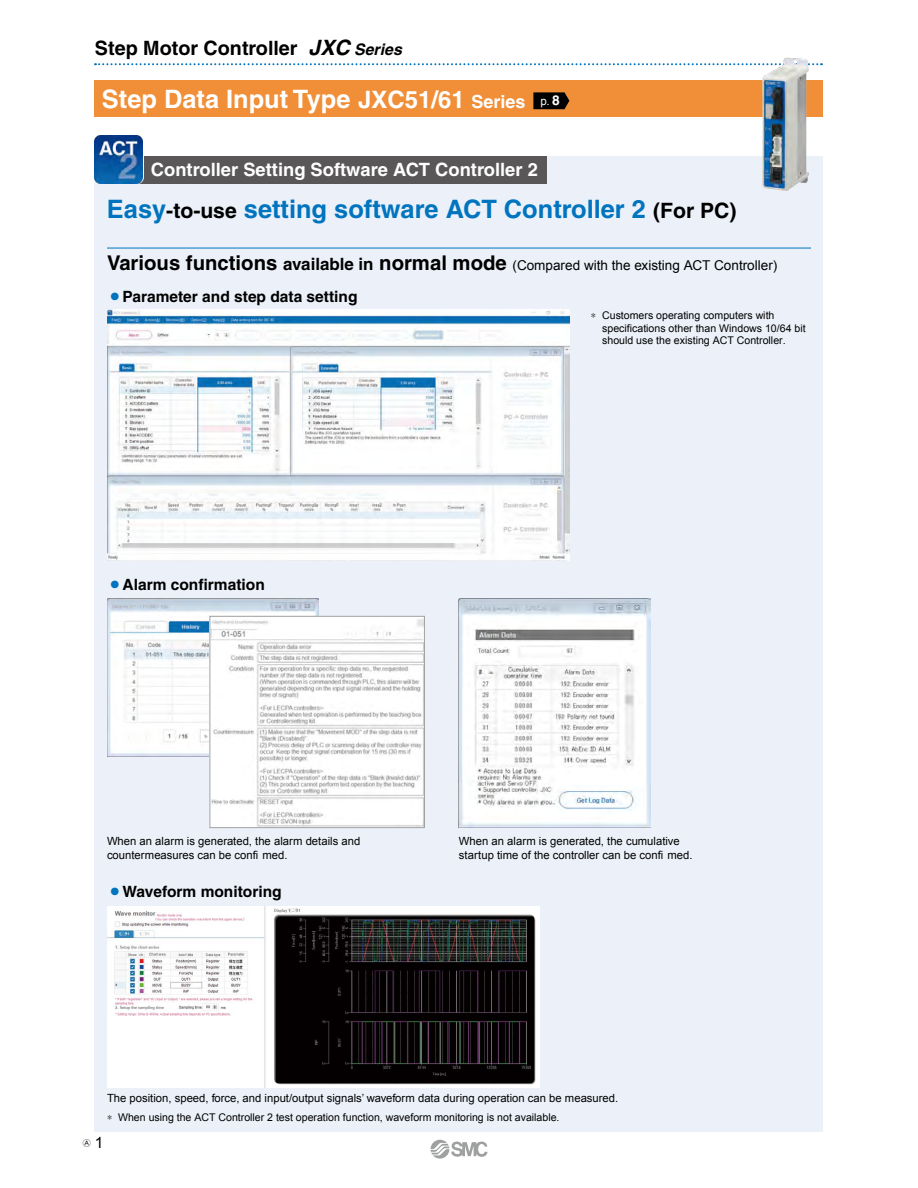
<style>
.page{position:relative;width:918px;height:1188px;background:#fff}
.page>*{position:absolute;margin:0;border:0;box-sizing:border-box;transform-origin:0 0}
.t1{font:700 25.35px "Helvetica";color:#0074be}
.t2{font:700 25.35px "Helvetica";color:#fff}
.t3{font:700 19.8px "Helvetica";color:#000}
.t4{font:700 18.3px "Helvetica";color:#fff}
.t5{font:700 15.45px "Helvetica";color:#000}
.t6{font:15.45px "Arial";color:#000}
.t7{font:13.5px "Arial";color:#000}
.t8{font:11.55px "Arial";color:#fff}
.t9{font:11.25px/14.1px "Arial";color:#000}
.t10{font:10.65px/12.8px "Arial";color:#000}
.t11{font:7.95px "Gthfr Alpha";color:#000}
.s1{font-style:italic;font-size:21.15px}
.s2{font-style:italic;font-size:15.9px}
.s3{font-size:24px}
.s4{font-size:18px}
.s5{font-family:"Helvetica";font-weight:700;font-size:13.65px}
.s6{font-size:21.15px;color:#000}
.s7{font-family:"Helvetica";font-weight:700;font-size:20.25px}
.s8{font-family:"Helvetica";font-weight:700;font-size:16.95px}
.s9{color:#0074be}
</style>
<div class="page">
<svg style="left:95px;top:63px;width:727px;height:2px"></svg>
<div style="left:95px;top:80px;width:728px;height:36px;background:#f18e38"></div>
<div style="left:95px;top:156px;width:728px;height:976px;background:#ecf1f9"></div>
<img style="left:107px;top:599px;width:211px;height:158px">
<img style="left:212px;top:618px;width:211px;height:208px">
<div style="left:210px;top:616px;width:215px;height:212px;border:1px solid #9fa0a0"></div>
<img style="left:459px;top:599px;width:191px;height:229px">
<img style="left:107px;top:310px;width:463px;height:251px">
<img style="left:107px;top:907px;width:433px;height:180px">
<div style="left:135px;top:156px;width:412px;height:27px;background:#595757"></div>
<hr style="left:107px;top:248px;width:704px;height:1px;background:#0074be">
<svg style="left:533px;top:92px;width:36px;height:17px"></svg>
<img style="left:762px;top:58px;width:47px;height:133px">
<svg style="left:94px;top:138px;width:50px;height:46px"></svg>
<img style="left:95px;top:135px;width:48px;height:48px">
<svg style="left:431px;top:1140px;width:56px;height:19px"></svg>
<h2 class="t3" style="left:95px;top:36px;width:308px">Step Motor Controller <span class="s1">JXC</span> <span class="s2">Series</span></h2>
<p class="t2" style="left:102px;top:83px;width:425px">Step Data Input Type <span class="s3">JXC51/61</span> <span class="s4">Series</span></p>
<p class="t8" style="left:540px;top:94px;width:21px">p. <span class="s5">8</span></p>
<p class="t4" style="left:151px;top:159px;width:388px">Controller Setting Software ACT Controller 2</p>
<p class="t1" style="left:107px;top:193px;width:631px">Easy<span class="s6">-to-use</span> setting software ACT Controller 2 <span class="s6">(For PC)</span></p>
<p class="t7" style="left:107px;top:257px;width:672px"><span class="s7">Various functions</span> <span class="s8">available in</span> <span class="s7">normal mode</span> (Compared with the existing ACT Controller)</p>
<p class="t5" style="left:107px;top:287px;width:252px"><span class="s9">○</span>Parameter and step data setting</p>
<p class="t5" style="left:107px;top:575px;width:159px"><span class="s9">○</span>Alarm confirmation</p>
<p class="t9" style="left:107px;top:834px;width:255px">When an alarm is generated, the alarm details and countermeasures can be confi med.</p>
<p class="t5" style="left:107px;top:882px;width:176px"><span class="s9">○</span>Waveform monitoring</p>
<p class="t10" style="left:602px;top:309px;width:205px;text-indent:-11px">∗ Customers operating computers with specifications other than Windows 10/64 bit should use the existing ACT Controller.</p>
<p class="t9" style="left:459px;top:834px;width:235px">When an alarm is generated, the cumulative startup time of the controller can be confi med.</p>
<p class="t9" style="left:107px;top:1092px;width:513px">The position, speed, force, and input/output signals’ waveform data during operation can be measured.</p>
<p class="t10" style="left:107px;top:1111px;width:454px">∗ When using the ACT Controller 2 test operation function, waveform monitoring is not available.</p>
<p class="t6" style="left:95px;top:1132px;width:10px">1</p>
<p class="t11" style="left:83px;top:1139px;width:9px">A</p>
</div>
